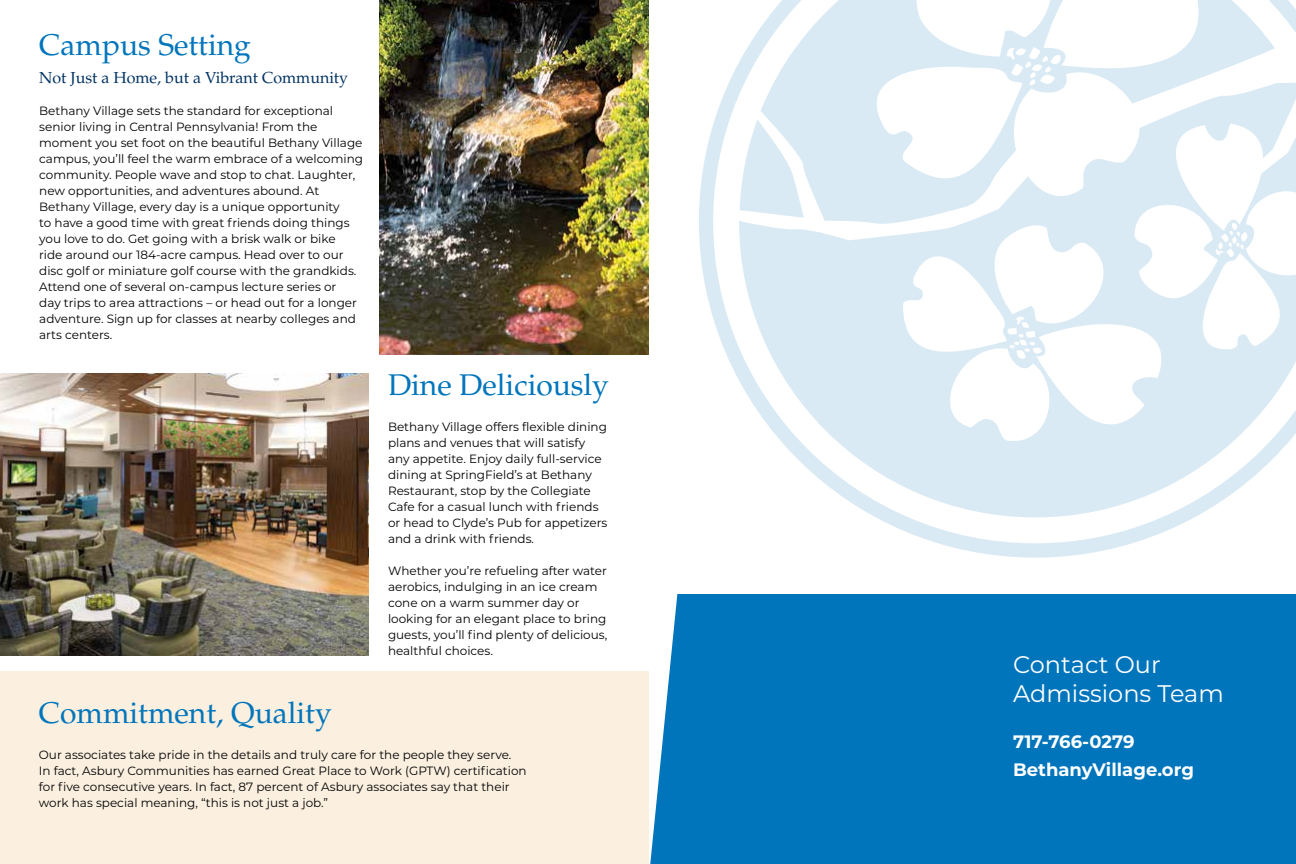
<style>
.page{position:relative;width:1296px;height:864px;background:#fff}
.page>*{position:absolute;margin:0;border:0;box-sizing:border-box;transform-origin:0 0}
.t1{font:30px "Palatino";color:#0075bc}
.t2{font:24px "Montserrat";color:#fff}
.t3{font:700 18px "Montserrat";color:#fff}
.t4{font:16px "Palatino";color:#003262}
.t5{font:12px/16px "Montserrat";color:#000}
</style>
<div class="page">
<svg style="left:699px;top:0;width:597px;height:558px"></svg>
<svg style="left:739px;top:83px;width:557px;height:434px;fill:#d9eaf5"></svg>
<svg style="left:761px;top:0;width:514px;height:227px"></svg>
<div style="left:650px;top:594px;width:646px;height:270px;background:#0075bc"></div>
<div style="left:0;top:671px;width:649px;height:193px;background:#fbf0e0"></div>
<img style="left:0;top:373px;width:369px;height:283px">
<img style="left:380px;top:0;width:269px;height:355px">
<p class="t1" style="left:39px;top:27px;width:213px">Campus Setting</p>
<p class="t4" style="left:39px;top:68px;width:310px">Not Just a Home, but a Vibrant Community</p>
<p class="t5" style="left:39px;top:102px;width:325px">Bethany Village sets the standard for exceptional senior living in Central Pennsylvania! From the moment you set foot on the beautiful Bethany Village campus, you’ll feel the warm embrace of a welcoming community. People wave and stop to chat. Laughter, new opportunities, and adventures abound. At Bethany Village, every day is a unique opportunity<br>to have a good time with great friends doing things you love to do. Get going with a brisk walk or bike<br>ride around our 184-acre campus. Head over to our disc golf or miniature golf course with the grandkids.<br>Attend one of several on-campus lecture series or<br>day trips to area attractions – or head out for a longer adventure. Sign up for classes at nearby colleges and arts centers.</p>
<p class="t1" style="left:388px;top:367px;width:222px">Dine Deliciously</p>
<p class="t5" style="left:388px;top:418px;width:221px">Bethany Village offers flexible dining plans and venues that will satisfy any appetite. Enjoy daily full-service dining at SpringField’s at Bethany Restaurant, stop by the Collegiate Cafe for a casual lunch with friends or head to Clyde’s Pub for appetizers and a drink with friends.</p>
<p class="t5" style="left:388px;top:562px;width:221px">Whether you’re refueling after water aerobics, indulging in an ice cream cone on a warm summer day or looking for an elegant place to bring guests, you’ll find plenty of delicious, healthful choices.</p>
<p class="t1" style="left:39px;top:695px;width:294px">Commitment, Quality</p>
<p class="t5" style="left:39px;top:746px;width:474px">Our associates take pride in the details and truly care for the people they serve.</p>
<p class="t5" style="left:39px;top:762px;width:489px">In fact, Asbury Communities has earned Great Place to Work (GPTW) certification</p>
<p class="t5" style="left:39px;top:778px;width:472px">for five consecutive years. In fact, 87 percent of Asbury associates say that their</p>
<p class="t5" style="left:39px;top:794px;width:291px">work has special meaning, “this is not just a job.”</p>
<p class="t2" style="left:1013px;top:648px;width:149px">Contact Our</p>
<p class="t2" style="left:1013px;top:677px;width:212px">Admissions Team</p>
<p class="t3" style="left:1013px;top:729px;width:123px">717-766-0279</p>
<p class="t3" style="left:1013px;top:757px;width:182px">BethanyVillage.org</p>
</div>
